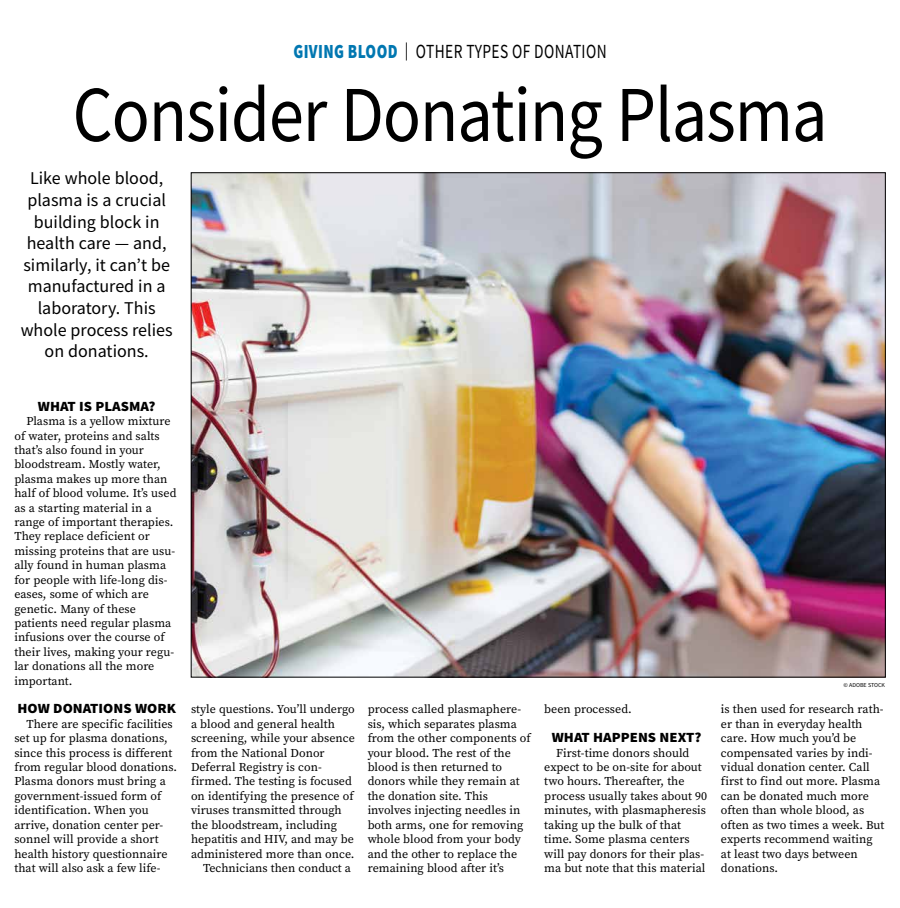
<style>
.page{position:relative;width:900px;height:908px;background:#fff}
.page>*{position:absolute;margin:0;border:0;box-sizing:border-box;transform-origin:0 0}
.t1{font:79.2px "Source Sans Pro";letter-spacing:-.015em;color:#000;scale:.89 1}
.t2{font:20px "Source Sans Pro";letter-spacing:.025em;color:#000;scale:.77 1}
.t3{font:18px/21.6px "Source Sans Pro";color:#000;text-align:center}
.t4{font:900 14px "Source Sans Pro";letter-spacing:.005em;color:#000;scale:1.05 1}
.t5{font:12px/14.4px "Source Serif Pro";letter-spacing:.005em;color:#000}
.t6{font:6px "Source Sans Pro";color:#000}
.s1{font-weight:900;color:#0077b1}
.s2{font-size:18px}
</style>
<div class="page">
<img style="left:193px;top:174px;width:691px;height:501px">
<h2 class="t2" style="left:293px;top:39px;width:408px"><span class="s1">GIVING BLOOD</span> <span class="s2">|</span> OTHER TYPES OF DONATION</h2>
<h1 class="t1" style="left:73px;top:64px;width:850px">Consider Donating Plasma</h1>
<h3 class="t3" style="left:21px;top:167px;width:154px">Like whole blood, plasma is a crucial building block in health care — and, similarly, it can’t be manufactured in a laboratory. This whole process relies on donations.</h3>
<p class="t4" style="left:38px;top:396px;width:114px">WHAT IS PLASMA?</p>
<p class="t5" style="left:14px;top:414px;width:164px;text-indent:12px">Plasma is a yellow mixture of water, proteins and salts that’s also found in your bloodstream. Mostly water, plasma makes up more than half of blood volume. It’s used as a starting material in a range of important therapies.<br>They replace deficient or missing proteins that are usu&shy;ally found in human plasma for people with life-long dis&shy;eases, some of which are genetic. Many of these patients need regular plasma infusions over the course of their lives, making your regu&shy;lar donations all the more important.</p>
<p class="t4" style="left:17px;top:698px;width:152px">HOW DONATIONS WORK</p>
<p class="t5" style="left:14px;top:716px;width:164px;text-indent:12px">There are specific facilities set up for plasma donations, since this process is different from regular blood donations.<br>Plasma donors must bring a government-issued form of identification. When you arrive, donation center per&shy;sonnel will provide a short health history questionnaire that will also ask a few life-</p>
<p class="t5" style="left:191px;top:702px;width:165px">style questions. You’ll undergo</p>
<p class="t5" style="left:191px;top:716px;width:146px">a blood and general health</p>
<p class="t5" style="left:191px;top:730px;width:165px">screening, while your absence</p>
<p class="t5" style="left:191px;top:745px;width:135px">from the National Donor</p>
<p class="t5" style="left:191px;top:759px;width:132px">Deferral Registry is con-</p>
<p class="t5" style="left:191px;top:774px;width:162px">firmed. The testing is focused</p>
<p class="t5" style="left:191px;top:788px;width:164px">on identifying the presence of</p>
<p class="t5" style="left:191px;top:802px;width:152px">viruses transmitted through</p>
<p class="t5" style="left:191px;top:817px;width:147px">the bloodstream, including</p>
<p class="t5" style="left:191px;top:831px;width:164px">hepatitis and HIV, and may be</p>
<p class="t5" style="left:191px;top:846px;width:165px">administered more than once.</p>
<p class="t5" style="left:203px;top:860px;width:150px">Technicians then conduct a</p>
<p class="t5" style="left:368px;top:702px;width:165px">process called plasmaphere&shy;sis, which separates plasma from the other components of your blood. The rest of the blood is then returned to donors while they remain at the donation site. This involves injecting needles in both arms, one for removing whole blood from your body and the other to replace the remaining blood after it’s</p>
<p class="t5" style="left:544px;top:702px;width:89px">been processed.</p>
<p class="t4" style="left:552px;top:727px;width:144px">WHAT HAPPENS NEXT?</p>
<p class="t5" style="left:544px;top:745px;width:164px;text-indent:12px">First-time donors should expect to be on-site for about two hours. Thereafter, the process usually takes about 90 minutes, with plasmapheresis taking up the bulk of that time. Some plasma centers will pay donors for their plas&shy;ma but note that this material</p>
<p class="t6" style="left:844px;top:681px;width:43px">© ADOBE STOCK</p>
<p class="t5" style="left:721px;top:702px;width:165px">is then used for research rath&shy;er than in everyday health care. How much you’d be compensated varies by indi&shy;vidual donation center. Call first to find out more. Plasma can be donated much more often than whole blood, as often as two times a week. But experts recommend waiting at least two days between donations.</p>
</div>
